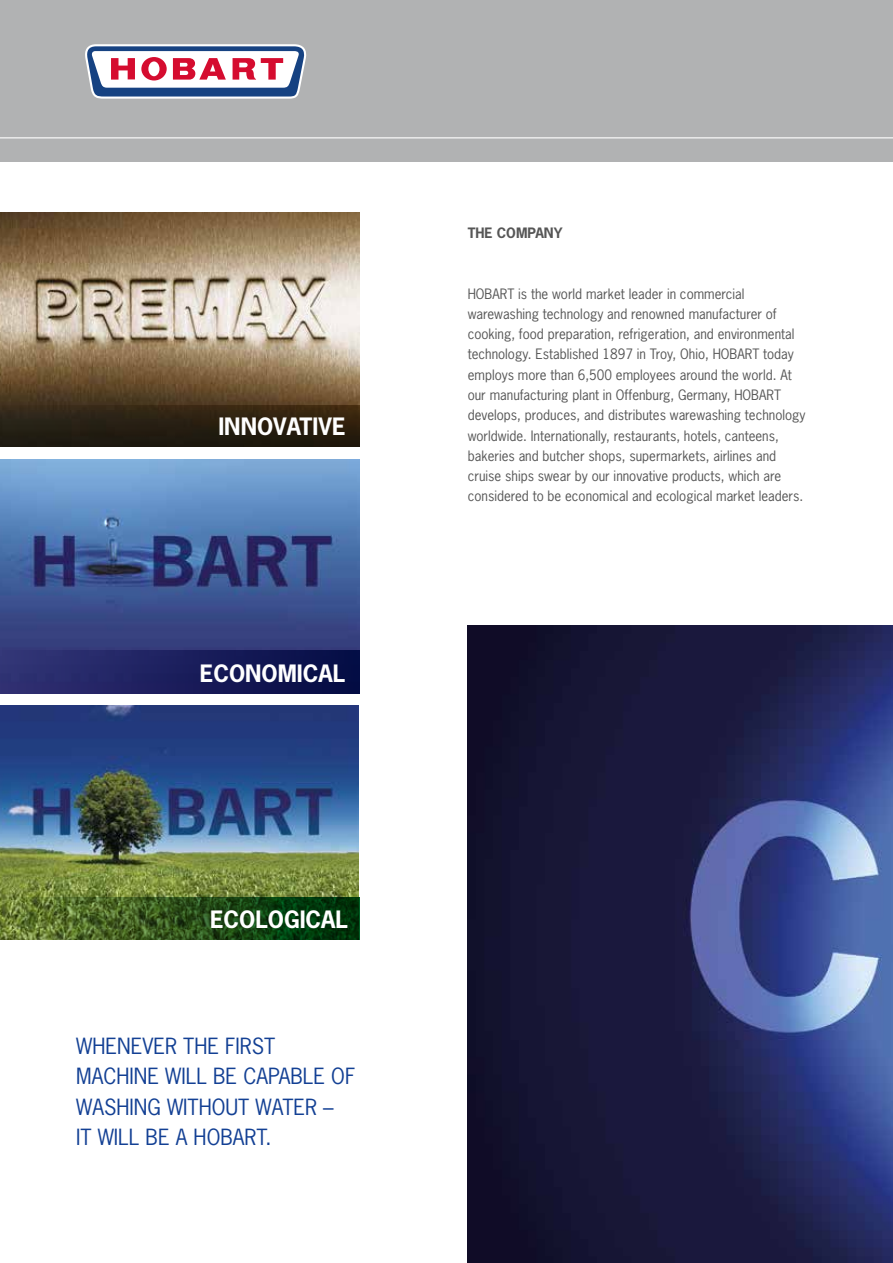
<style>
.page{position:relative;width:893px;height:1263px;background:#fff}
.page>*{position:absolute;margin:0;border:0;box-sizing:border-box;transform-origin:0 0}
.t1{font:700 22.5px "News Gothic";color:#fff}
.t2{font:21px/30px "News Gothic";color:#134094}
.t3{font:13.5px/20.2px "News Gothic";color:#565656}
.t4{font:700 13.5px "News Gothic";color:#565656}
</style>
<div class="page">
<img style="left:0;top:459px;width:359px;height:192px">
<div style="left:0;top:651px;width:359px;height:42px;background:linear-gradient(to right,#323376,#040b43)"></div>
<img style="left:0;top:213px;width:359px;height:192px">
<div style="left:0;top:405px;width:359px;height:41px;background:linear-gradient(to bottom,#3a2a16,#19160d)"></div>
<img style="left:0;top:706px;width:359px;height:191px">
<svg style="left:0;top:897px;width:359px;height:43px;background:#31561e"></svg>
<div style="left:0;top:0;width:893px;height:162px;background:#b1b2b3"></div>
<hr style="left:0;top:137px;width:893px;height:1px;background:#fff">
<svg style="left:85px;top:44px;width:221px;height:55px;background:#b49fb7"></svg>
<img style="left:468px;top:625px;width:425px;height:638px">
<h1 class="t1" style="left:218px;top:411px;width:23px">INNO</h1>
<h1 class="t1" style="left:273px;top:411px;width:74px">VATIVE</h1>
<h1 class="t1" style="left:200px;top:658px;width:16px">ECONOMICAL</h1>
<h1 class="t1" style="left:210px;top:904px;width:15px">ECOLOGICAL</h1>
<h2 class="t2" style="left:76px;top:1031px;width:281px">Whenever the first machine will be capable of washing without water –<br>it will be a HOBART</h2>
<h2 class="t2" style="left:266px;top:1121px;width:8px">.</h2>
<p class="t4" style="left:468px;top:224px;width:96px">THE COMPANY</p>
<p class="t3" style="left:468px;top:283px;width:9px">HOBART</p>
<p class="t3" style="left:468px;top:283px;width:328px;text-indent:50px">is the world market leader in commercial warewashing technology and renowned manufacturer of cooking, food preparation, refrigeration, and environmental technology. Established 1897 in Troy, Ohio, HOBART</p>
<p class="t3" style="left:468px;top:344px;width:339px;text-indent:295px">today employs more than 6,500 employees around the world. At our manufacturing plant in Offenburg, Germany, HOBART<br>develops, produces, and distributes warewashing technology worldwide. Internationally, restaurants, hotels, canteens, bakeries and butcher shops, supermarkets, airlines and cruise ships swear by our innovative products, which are considered to be economical and ecological market leaders.</p>
</div>
